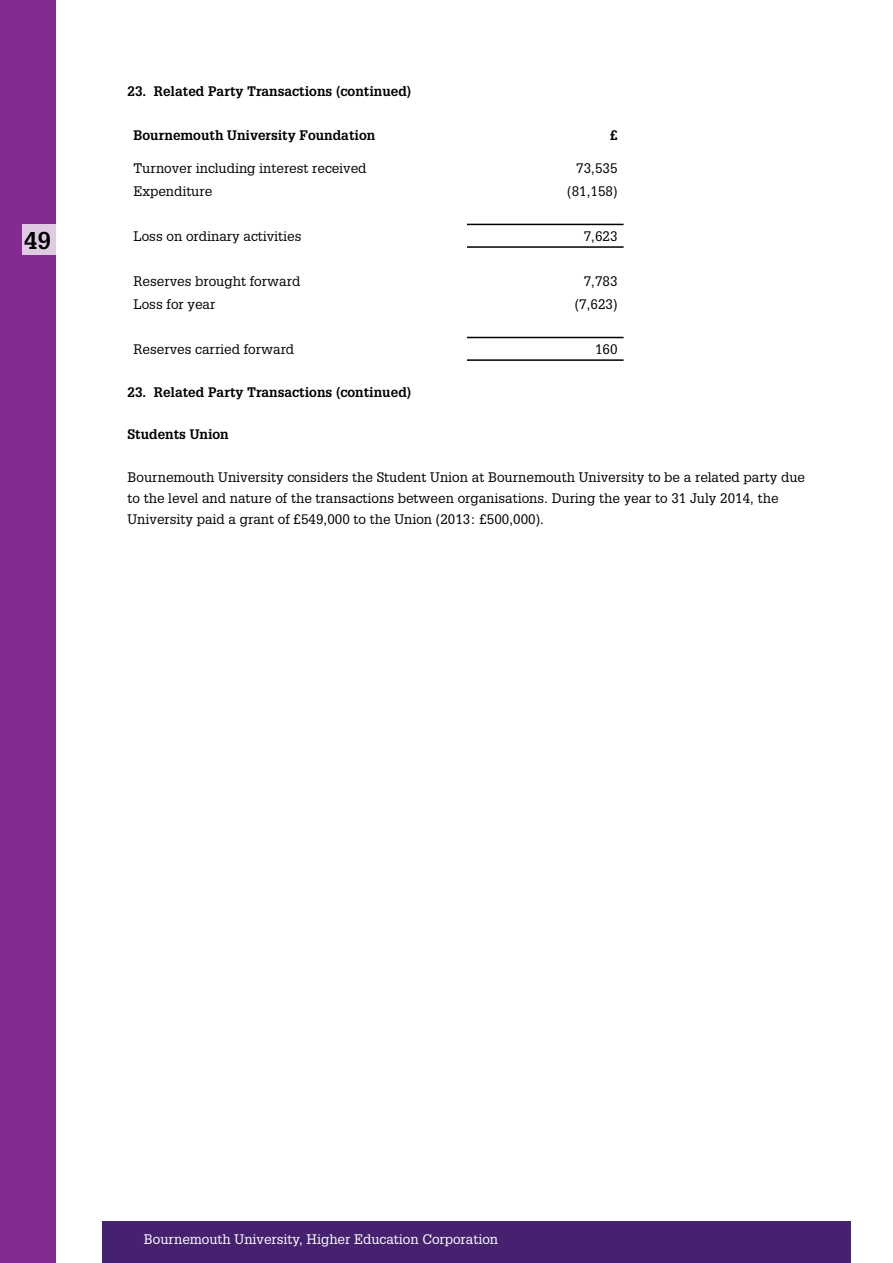
<style>
.page{position:relative;width:893px;height:1263px;background:#fff}
.page>*{position:absolute;margin:0;border:0;box-sizing:border-box;transform-origin:0 0}
.t1{font:700 23.7px "Glypha LT";color:#000}
.t2{font:13.5px/21px "Glypha LT";color:#000}
.t3{font:700 13.5px "Glypha LT";color:#000}
.t4{font:13.5px "Glypha LT";color:#fff}
</style>
<div class="page">
<div style="left:0;top:0;width:55px;height:1263px;background:#842b91"></div>
<div style="left:22px;top:225px;width:34px;height:30px;background:#e0c9e3"></div>
<div style="left:102px;top:1221px;width:748px;height:42px;background:#45216f"></div>
<hr style="left:467px;top:337px;width:157px;height:1px;background:#000">
<hr style="left:467px;top:359px;width:157px;height:2px;background:#000">
<hr style="left:467px;top:224px;width:157px;height:1px;background:#000">
<hr style="left:467px;top:246px;width:157px;height:2px;background:#000">
<h1 class="t1" style="left:24px;top:226px;width:28px">49</h1>
<p class="t3" style="left:128px;top:82px;width:285px">23. Related Party Transactions (continued)</p>
<p class="t3" style="left:134px;top:126px;width:243px">Bournemouth University Foundation</p>
<p class="t3" style="left:610px;top:126px;width:9px">£</p>
<p class="t2" style="left:134px;top:158px;width:234px">Turnover including interest received</p>
<p class="t2" style="left:576px;top:158px;width:43px">73,535</p>
<p class="t2" style="left:134px;top:180px;width:80px">Expenditure</p>
<p class="t2" style="left:567px;top:180px;width:52px">(81,158)</p>
<p class="t2" style="left:134px;top:225px;width:169px">Loss on ordinary activities</p>
<p class="t2" style="left:584px;top:225px;width:35px">7,623</p>
<p class="t2" style="left:134px;top:271px;width:168px">Reserves brought forward</p>
<p class="t2" style="left:584px;top:271px;width:35px">7,783</p>
<p class="t2" style="left:134px;top:293px;width:83px">Loss for year</p>
<p class="t2" style="left:575px;top:293px;width:44px">(7,623)</p>
<p class="t2" style="left:134px;top:339px;width:162px">Reserves carried forward</p>
<p class="t2" style="left:595px;top:339px;width:24px">160</p>
<p class="t3" style="left:128px;top:384px;width:285px">23. Related Party Transactions (continued)</p>
<p class="t3" style="left:128px;top:426px;width:103px">Students Union</p>
<p class="t2" style="left:128px;top:466px;width:679px">Bournemouth University considers the Student Union at Bournemouth University to be a related party due to the level and nature of the transactions between organisations. During the year to 31 July 2014, the<br>University paid a grant of £549,000 to the Union (2013: £500,000).</p>
<p class="t4" style="left:144px;top:1230px;width:356px">Bournemouth University, Higher Education Corporation</p>
</div>
